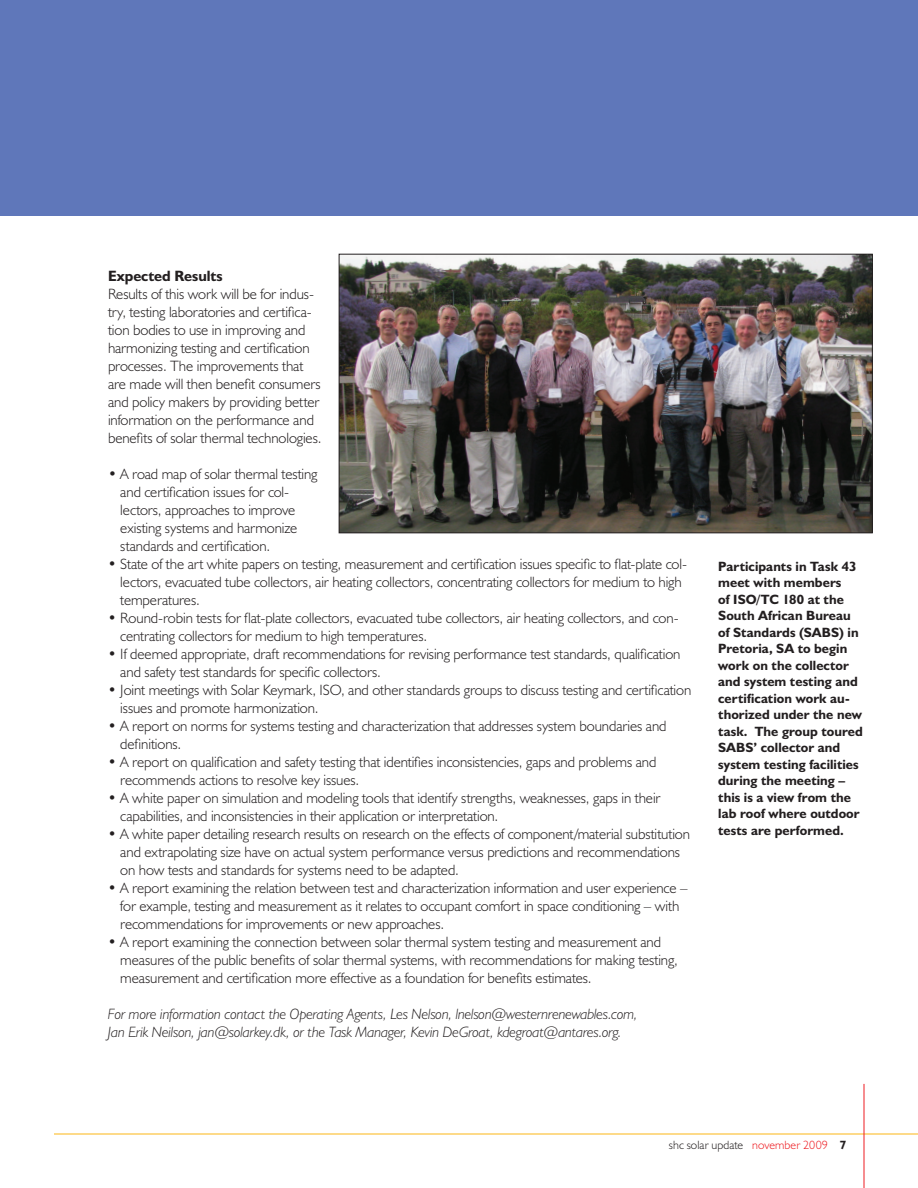
<style>
.page{position:relative;width:918px;height:1188px;background:#fff}
.page>*{position:absolute;margin:0;border:0;box-sizing:border-box;transform-origin:0 0}
.t1{font:300 15px/18px "Humanist 521 BT";letter-spacing:-.005em;color:#231f20}
.t2{font:italic 300 15px/18px "Humanist 521 BT";letter-spacing:-.005em;color:#231f20}
.t3{font:700 15px "Humanist 521 BT";color:#231f20}
.t4{font:700 13.5px/16.5px "Humanist 521 BT";letter-spacing:.005em;color:#231f20}
.t5{font:300 12px "Humanist 521 BT";letter-spacing:.005em;color:#231f20}
.s1{color:#ee1d23}
.s2{font-weight:700}
</style>
<div class="page">
<hr style="left:54px;top:1134px;width:864px;height:1px;background:#fcb615">
<hr style="left:864px;top:1084px;width:1px;height:104px;background:#ee1d23">
<img style="left:341px;top:256px;width:530px;height:275px">
<div style="left:339px;top:254px;width:534px;height:279px;border:1px solid #231f20"></div>
<div style="left:0;top:0;width:918px;height:215px;background:#5f77ba"></div>
<p class="t3" style="left:108px;top:267px;width:116px">Expected Results</p>
<p class="t1" style="left:108px;top:285px;width:215px">Results of this work will be for indus&shy;try, testing laboratories and certifica&shy;tion bodies to use in improving and harmonizing testing and certification processes. The improvements that are made will then benefit consumers and policy makers by providing better information on the performance and benefits of solar thermal technologies.</p>
<p class="t1" style="left:120px;top:465px;width:199px;text-indent:-12px">• A road map of solar thermal testing and certification issues for col&shy;lectors, approaches to improve existing systems and harmonize standards and certification.</p>
<p class="t1" style="left:120px;top:555px;width:568px;text-indent:-12px">• State of the art white papers on testing, measurement and certification issues specific to flat-plate col&shy;lectors, evacuated tube collectors, air heating collectors, concentrating collectors for medium to high temperatures.</p>
<p class="t1" style="left:120px;top:609px;width:560px;text-indent:-12px">• Round-robin tests for flat-plate collectors, evacuated tube collectors, air heating collectors, and con&shy;centrating collectors for medium to high temperatures.</p>
<p class="t1" style="left:120px;top:645px;width:562px;text-indent:-12px">• If deemed appropriate, draft recommendations for revising performance test standards, qualification and safety test standards for specific collectors.</p>
<p class="t1" style="left:120px;top:681px;width:572px;text-indent:-12px">• Joint meetings with Solar Keymark, ISO, and other standards groups to discuss testing and certification issues and promote harmonization.</p>
<p class="t1" style="left:120px;top:717px;width:548px;text-indent:-12px">• A report on norms for systems testing and characterization that addresses system boundaries and definitions.</p>
<p class="t1" style="left:120px;top:753px;width:538px;text-indent:-12px">• A report on qualification and safety testing that identifies inconsistencies, gaps and problems and recommends actions to resolve key issues.</p>
<p class="t1" style="left:120px;top:789px;width:542px;text-indent:-12px">• A white paper on simulation and modeling tools that identify strengths, weaknesses, gaps in their capabilities, and inconsistencies in their application or interpretation.</p>
<p class="t1" style="left:120px;top:825px;width:571px;text-indent:-12px">• A white paper detailing research results on research on the effects of component/material substitution and extrapolating size have on actual system performance versus predictions and recommendations on how tests and standards for systems need to be adapted.</p>
<p class="t1" style="left:120px;top:879px;width:569px;text-indent:-12px">• A report examining the relation between test and characterization information and user experience – for example, testing and measurement as it relates to occupant comfort in space conditioning – with recommendations for improvements or new approaches.</p>
<p class="t1" style="left:120px;top:933px;width:559px;text-indent:-12px">• A report examining the connection between solar thermal system testing and measurement and measures of the public benefits of solar thermal systems, with recommendations for making testing, measurement and certification more effective as a foundation for benefits estimates.</p>
<p class="t2" style="left:108px;top:1005px;width:531px">For more information contact the Operating Agents, Les Nelson, lnelson@westernrenewables.com,<br>Jan Erik Neilson, jan@solarkey.dk, or the Task Manager, Kevin DeGroat, kdegroat@antares.org.</p>
<p class="t4" style="left:718px;top:557px;width:146px">Participants in Task 43 meet with members<br>of ISO/TC 180 at the<br>South African Bureau of Standards (SABS) in<br>Pretoria, SA to begin work on the collector and system testing and certification work au&shy;thorized under the new task. The group toured<br>SABS’ collector and system testing facilities during the meeting – this is a view from the lab roof where outdoor tests are performed.</p>
<p class="t5" style="left:669px;top:1138px;width:179px">shc solar update <span class="s1">november 2009</span> <span class="s2">7</span></p>
</div>
